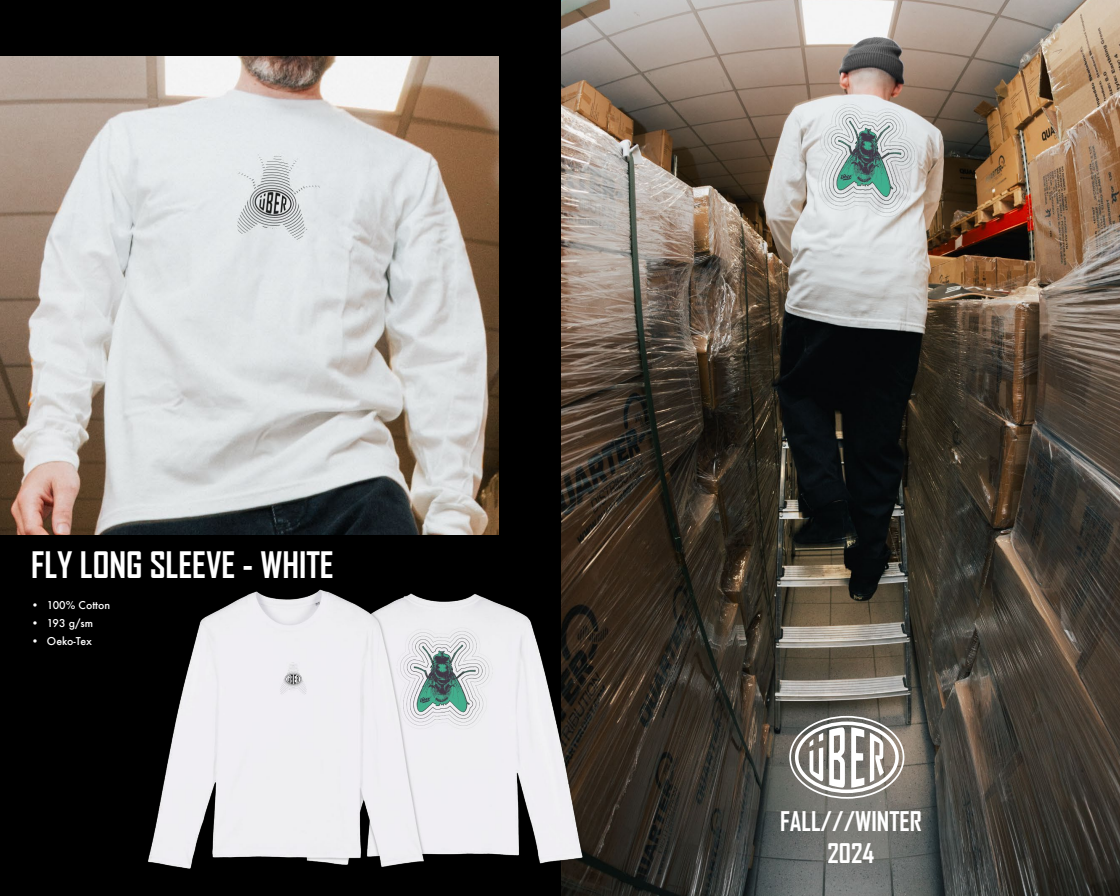
<style>
.page{position:relative;width:1120px;height:896px;background:#fff}
.page>*{position:absolute;margin:0;border:0;box-sizing:border-box;transform-origin:0 0}
.t1{font:700 34.91px "Agency FB";color:#fff}
.t2{font:700 25.99px/31.2px "Agency FB";color:#fff;text-align:center}
.t3{font:500 10.5px "Futura";color:#fff}
</style>
<div class="page">
<div style="left:0;top:0;width:581px;height:896px;background:#000"></div>
<img style="left:562px;top:0;width:558px;height:896px">
<svg style="left:788px;top:715px;width:117px;height:85px"></svg>
<div style="left:795px;top:722px;width:104px;height:71px;border:4px solid #fff;border-radius:50%"></div>
<img style="left:148px;top:548px;width:456px;height:348px">
<img style="left:0;top:57px;width:498px;height:478px">
<h1 class="t1" style="left:31px;top:543px;width:304px">FLY LONG SLEEVE - WHITE</h1>
<p class="t3" style="left:31px;top:598px;width:81px">• 100% Cotton</p>
<p class="t3" style="left:31px;top:616px;width:63px">• 193 g/sm</p>
<p class="t3" style="left:31px;top:634px;width:62px">• Oeko-Tex</p>
<h2 class="t2" style="left:780px;top:806px;width:143px">FALL///WINTER<br>2024</h2>
</div>
